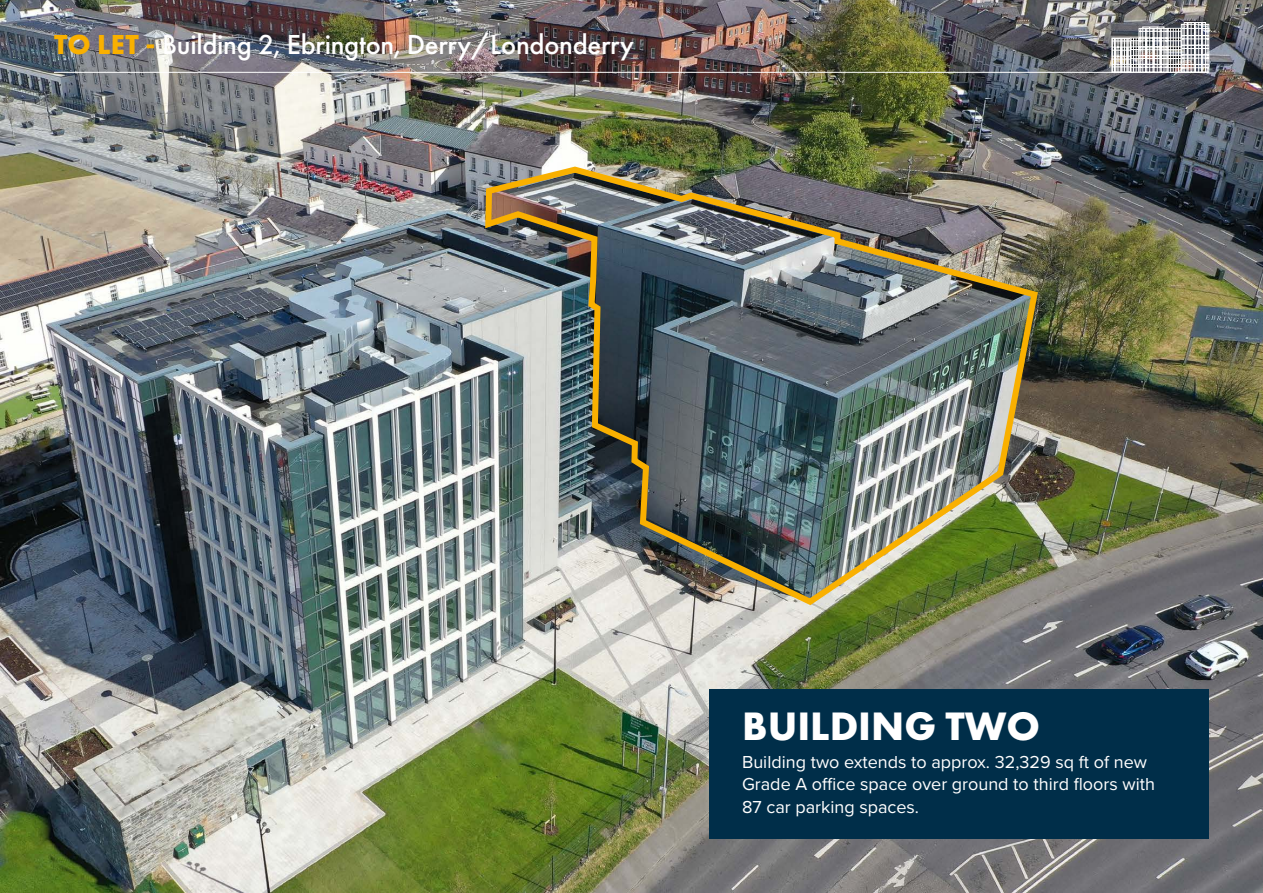
<style>
.page{position:relative;width:1263px;height:893px;background:#fff}
.page>*{position:absolute;margin:0;border:0;box-sizing:border-box;transform-origin:0 0}
.t1{font:700 41.25px "Futura PT";color:#fff}
.t2{font:500 28.5px "Futura PT";letter-spacing:-.01em;color:#fff}
.t3{font:18px/22.5px "Proxima Nova";color:#fff}
.s1{font-weight:700;color:#f9b000}
</style>
<div class="page">
<img style="left:0;top:0;width:1263px;height:893px">
<div style="left:709px;top:689px;width:500px;height:150px;background:#002e49"></div>
<img style="left:482px;top:163px;width:559px;height:446px">
<svg style="left:1112px;top:22px;width:97px;height:51px"></svg>
<hr style="left:1138px;top:38px;width:1px;height:34px;background:#fff">
<hr style="left:1136px;top:38px;width:1px;height:34px;background:#fff">
<hr style="left:1133px;top:38px;width:1px;height:34px;background:#fff">
<hr style="left:1131px;top:38px;width:1px;height:34px;background:#fff">
<hr style="left:54px;top:72px;width:1154px;height:1px;background:#fff">
<h2 class="t2" style="left:54px;top:28px;width:581px"><span class="s1">TO LET -</span> Building 2, Ebrington, Derry/Londonderry</h2>
<h1 class="t1" style="left:742px;top:699px;width:299px">BUILDING TWO</h1>
<p class="t3" style="left:742px;top:751px;width:414px">Building two extends to approx. 32,329 sq ft of new<br>Grade A office space over ground to third floors with<br>87 car parking spaces.</p>
</div>
